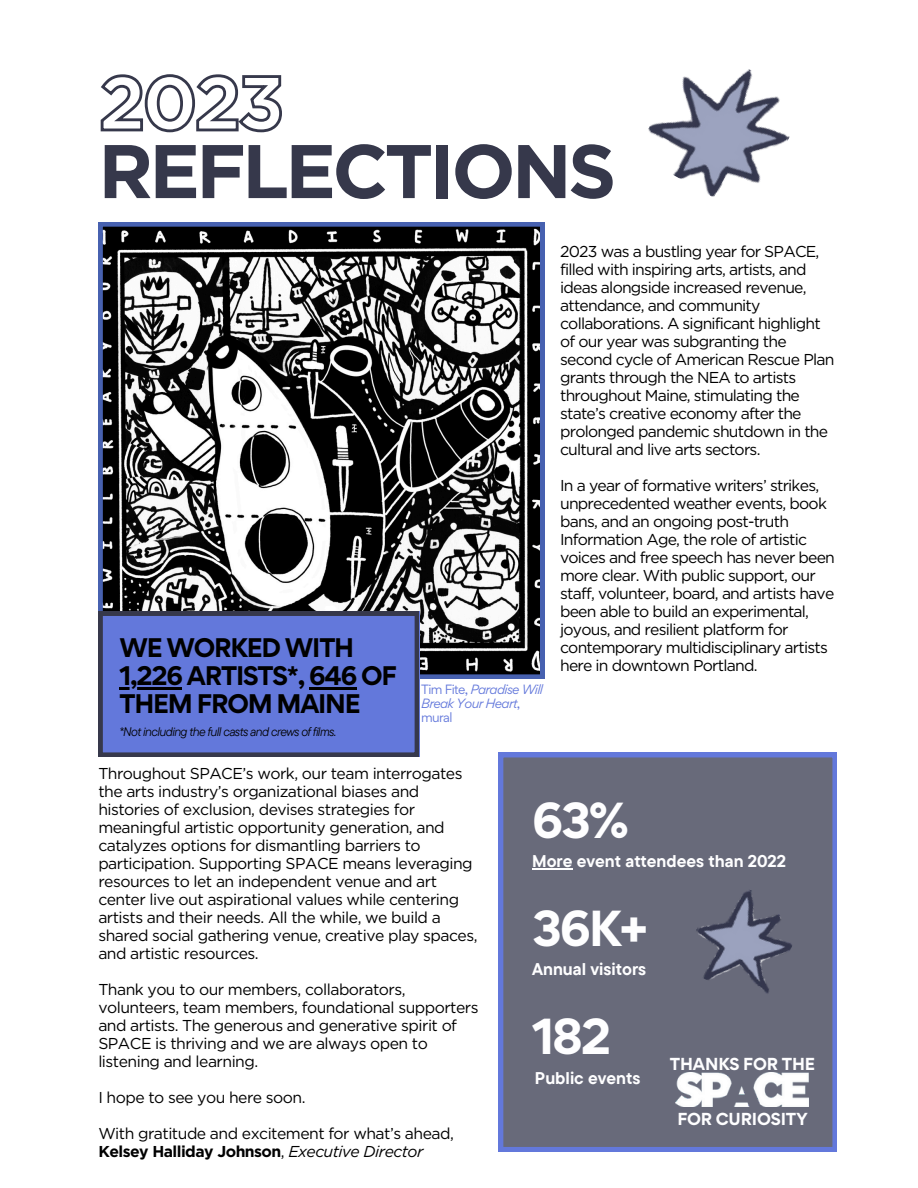
<style>
.page{position:relative;width:918px;height:1188px;background:#fff}
.page>*{position:absolute;margin:0;border:0;box-sizing:border-box;transform-origin:0 0}
.t1{font:700 75.75px "Gotham";letter-spacing:-.05em;color:#36384b}
.t2{font:700 45.15px "Gordita";letter-spacing:-.05em;color:#fefeff}
.t3{font:700 24px/28.2px "Gordita";letter-spacing:-.05em;color:#000}
.t4{font:700 16.95px "TT Commons Pro";color:#fefeff}
.t5{font:15.75px/18px "Gotham";letter-spacing:-.05em;color:#000}
.t6{font:700 15.75px "Gotham";letter-spacing:-.035em;color:#000}
.t7{font:700 15.45px "Gordita";letter-spacing:-.01em;color:#fefeff}
.t8{font:italic 12.45px "TT Commons Pro";letter-spacing:-.05em;color:#000}
.t9{font:italic 12px/14px "Gordita";letter-spacing:-.05em;color:#6378db}
.s1{font-style:normal}
.s2{font-weight:400}
.s3{font-weight:400;font-style:italic}
</style>
<div class="page">
<svg style="left:98px;top:222px;width:446px;height:457px"></svg>
<svg style="left:98px;top:611px;width:321px;height:146px;background:#5e71cd"></svg>
<div style="left:499px;top:753px;width:338px;height:398px;background:#686a7a"></div>
<hr style="left:119px;top:688px;width:63px;height:2px;background:#000">
<hr style="left:309px;top:688px;width:47px;height:2px;background:#000">
<hr style="left:532px;top:868px;width:41px;height:2px;background:#fefeff">
<img style="left:679px;top:876px;width:127px;height:130px">
<img style="left:648px;top:69px;width:142px;height:128px">
<svg style="left:100px;top:74px;width:182px;height:59px"></svg>
<img style="left:676px;top:1073px;width:133px;height:34px">
<p class="t1" style="left:98px;top:125px;width:520px">REFLECTIONS</p>
<p class="t3" style="left:119px;top:634px;width:236px">WE WORKED WITH</p>
<h4 class="t3" style="left:119px;top:662px;width:279px">1,226 ARTISTS*, 646 OF<br>THEM FROM MAINE</h4>
<p class="t8" style="left:119px;top:724px;width:218px">*Not including the full casts and crews of films.</p>
<p class="t9" style="left:421px;top:682px;width:123px"><span class="s1">Tim Fite,</span> Paradise Will<br>Break Your Heart<span class="s1">, mural</span></p>
<h6 class="t5" style="left:560px;top:242px;width:276px">2023 was a bustling year for SPACE, filled with inspiring arts, artists, and ideas alongside increased revenue, attendance, and community collaborations. A significant highlight of our year was subgranting the second cycle of American Rescue Plan grants through the NEA to artists throughout Maine, stimulating the state’s creative economy after the prolonged pandemic shutdown in the cultural and live arts sectors.</h6>
<p class="t5" style="left:560px;top:476px;width:276px">In a year of formative writers’ strikes, unprecedented weather events, book bans, and an ongoing post-truth Information Age, the role of artistic voices and free speech has never been more clear. With public support, our staff, volunteer, board, and artists have been able to build an experimental, joyous, and resilient platform for contemporary multidisciplinary artists here in downtown Portland.</p>
<h6 class="t5" style="left:98px;top:765px;width:381px">Throughout SPACE’s work, our team interrogates the arts industry’s organizational biases and histories of exclusion, devises strategies for meaningful artistic opportunity generation, and catalyzes options for dismantling barriers to participation. Supporting SPACE means leveraging resources to let an independent venue and art center live out aspirational values while centering artists and their needs. All the while, we build a shared social gathering venue, creative play spaces, and artistic resources.</h6>
<h3 class="t5" style="left:98px;top:981px;width:382px">Thank you to our members, collaborators, volunteers, team members, foundational supporters and artists. The generous and generative spirit of SPACE is thriving and we are always open to listening and learning.</h3>
<h6 class="t5" style="left:98px;top:1089px;width:209px">I hope to see you here soon.</h6>
<p class="t5" style="left:98px;top:1125px;width:357px">With gratitude and excitement for what’s ahead,</p>
<p class="t6" style="left:98px;top:1142px;width:327px">Kelsey Halliday Johnson<span class="s2">,</span> <span class="s3">Executive Director</span></p>
<p class="t2" style="left:532px;top:790px;width:98px">63%</p>
<p class="t4" style="left:532px;top:850px;width:256px">More event attendees than 2022</p>
<h1 class="t2" style="left:532px;top:898px;width:117px">36K+</h1>
<p class="t4" style="left:532px;top:958px;width:116px">Annual visitors</p>
<h1 class="t2" style="left:532px;top:1006px;width:81px">182</h1>
<h3 class="t4" style="left:535px;top:1067px;width:107px">Public events</h3>
<h5 class="t7" style="left:670px;top:1054px;width:147px">THANKS FOR THE</h5>
<h5 class="t7" style="left:677px;top:1108px;width:132px">FOR CURIOSITY</h5>
</div>
